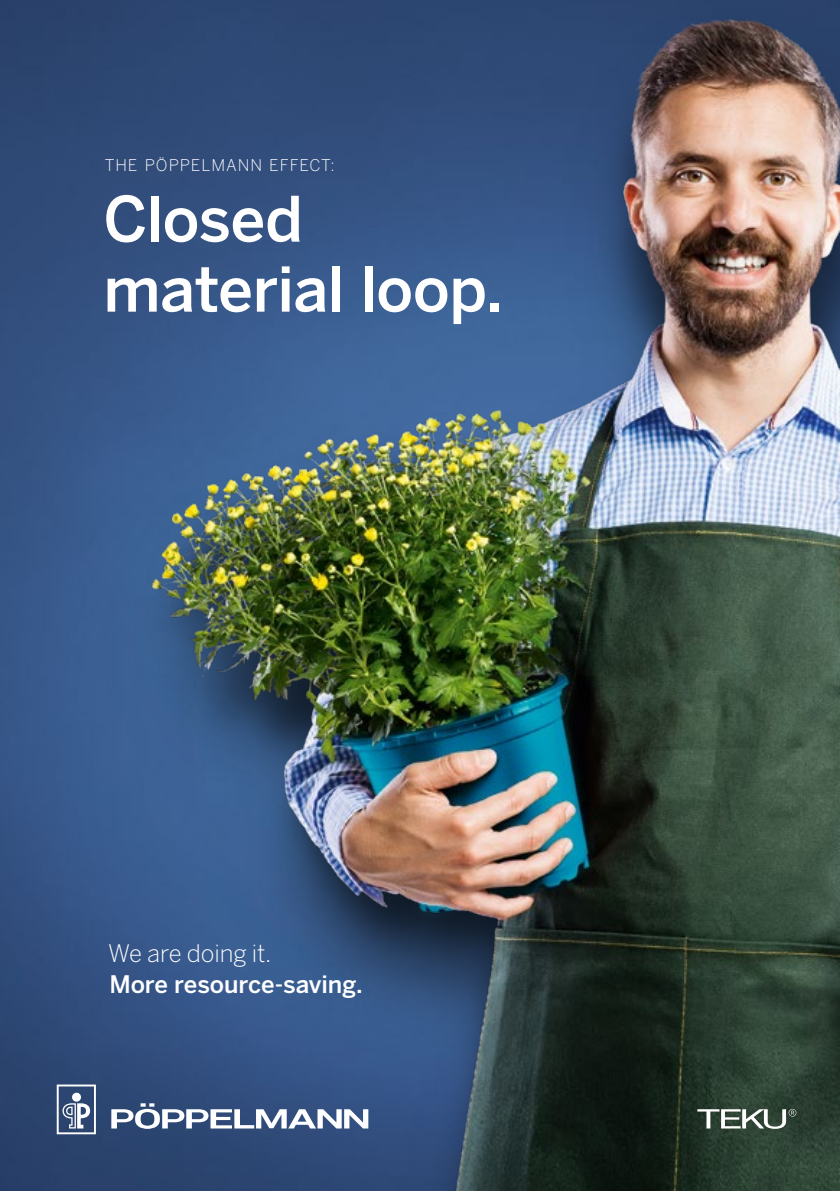
<style>
.page{position:relative;width:840px;height:1191px;background:#fff}
.page>*{position:absolute;margin:0;border:0;box-sizing:border-box;transform-origin:0 0}
.t1{font:500 62px/70px "Benton Sans OT";letter-spacing:-.01em;color:#fff}
.t2{font:500 24px "Benton Sans OT";letter-spacing:-.005em;color:#fff}
.t3{font:300 24px "Benton Sans OT";letter-spacing:-.005em;color:#fff}
.t4{font:300 16px "Benton Sans OT";letter-spacing:.06em;color:#fff}
</style>
<div class="page">
<img style="left:0;top:0;width:839px;height:1191px">
<svg style="left:57px;top:1084px;width:311px;height:50px;background:#5a7095"></svg>
<svg style="left:697px;top:1108px;width:98px;height:20px"></svg>
<p class="t4" style="left:105px;top:156px;width:231px">THE PÖPPELMANN EFFECT:</p>
<h1 class="t1" style="left:103px;top:184px;width:401px">Closed material loop.</h1>
<h2 class="t3" style="left:108px;top:939px;width:165px">We are doing it.</h2>
<h2 class="t2" style="left:109px;top:969px;width:255px">More resource-saving.</h2>
</div>
